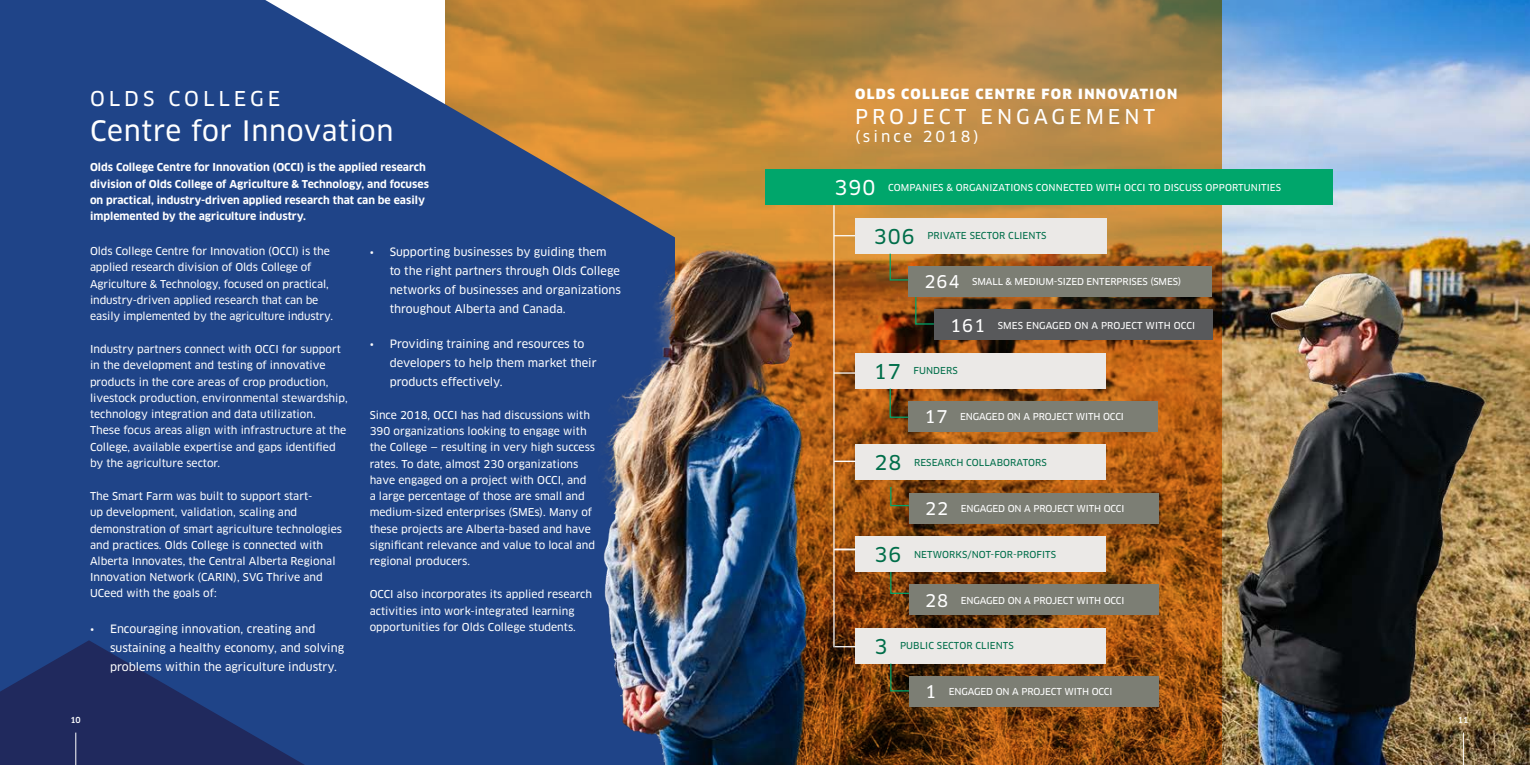
<style>
.page{position:relative;width:1530px;height:765px;background:#fff}
.page>*{position:absolute;margin:0;border:0;box-sizing:border-box;transform-origin:0 0}
.t1{font:27.5px "Clan Pro News";letter-spacing:.025em;color:#fff}
.t2{font:20px "Clan Pro News";letter-spacing:.2em;color:#fff}
.t3{font:15px "Clan Pro News";letter-spacing:.2em;color:#fff}
.t4{font:900 13.75px "Clan Pro";letter-spacing:.1em;color:#fff}
.t5{font:11.25px/18.8px "Clan Pro News";color:#fff}
.t6{font:10.62px/16.2px "Clan Pro News";color:#fff}
.t7{font:700 10.62px/16.2px "Clan Pro";color:#fff}
.t8{font:9.38px "Clan Pro News";letter-spacing:-.01em;color:#fff}
.t9{font:9.38px "Clan Pro News";letter-spacing:.01em;color:#006e4a}
.t10{font:9.38px "Clan Pro News";letter-spacing:.01em;color:#fff}
.t11{font:500 8.12px "Clan Pro";color:#fff}
.s1{font-family:"Clan Pro";font-size:10.62px}
.s2{font-size:20px}
.s3{font-size:17.12px}
</style>
<div class="page">
<img style="left:1222px;top:0;width:308px;height:765px">
<img style="left:675px;top:0;width:547px;height:765px">
<img style="left:730px;top:0;width:612px;height:359px">
<svg style="left:0;top:0;width:675px;height:765px;background:#375083"></svg>
<svg style="left:0;top:640px;width:305px;height:125px;background:#1f346e"></svg>
<hr style="left:1463px;top:733px;width:1px;height:32px;background:#fff">
<hr style="left:75px;top:733px;width:1px;height:32px;background:#fff">
<div style="left:934px;top:310px;width:278px;height:30px;background:#58595b"></div>
<svg style="left:915px;top:297px;width:20px;height:28px"></svg>
<div style="left:765px;top:169px;width:567px;height:36px;background:#00a66b"></div>
<div style="left:855px;top:218px;width:251px;height:36px;background:#ebe9e7"></div>
<div style="left:908px;top:266px;width:304px;height:31px;background:#7c7e74"></div>
<svg style="left:889px;top:253px;width:21px;height:28px"></svg>
<svg style="left:835px;top:235px;width:20px;height:1px"></svg>
<hr style="left:833px;top:205px;width:2px;height:442px;background:#fff">
<div style="left:855px;top:353px;width:251px;height:36px;background:#ebe9e7"></div>
<div style="left:908px;top:401px;width:250px;height:31px;background:#7c7e74"></div>
<svg style="left:889px;top:388px;width:21px;height:30px"></svg>
<hr style="left:834px;top:372px;width:21px;height:2px;background:#fff">
<div style="left:855px;top:444px;width:251px;height:36px;background:#ebe9e7"></div>
<div style="left:909px;top:493px;width:250px;height:31px;background:#7c7e74"></div>
<svg style="left:890px;top:486px;width:20px;height:21px"></svg>
<svg style="left:835px;top:461px;width:21px;height:1px"></svg>
<div style="left:855px;top:536px;width:251px;height:36px;background:#ebe9e7"></div>
<div style="left:855px;top:628px;width:251px;height:36px;background:#ebe9e7"></div>
<div style="left:909px;top:584px;width:250px;height:31px;background:#7c7e74"></div>
<div style="left:909px;top:676px;width:250px;height:31px;background:#7c7e74"></div>
<svg style="left:890px;top:571px;width:20px;height:24px"></svg>
<svg style="left:890px;top:663px;width:20px;height:29px"></svg>
<svg style="left:835px;top:549px;width:21px;height:1px"></svg>
<svg style="left:835px;top:646px;width:21px;height:1px"></svg>
<h2 class="t2" style="left:90px;top:87px;width:192px">OLDS COLLEGE</h2>
<h1 class="t1" style="left:90px;top:114px;width:305px">Centre for Innovation</h1>
<p class="t7" style="left:90px;top:160px;width:341px">Olds College Centre for Innovation (OCCI) is the applied research division of Olds College of Agriculture &amp; Technology, and focuses on practical, industry-driven applied research that can be easily implemented by the agriculture industry.</p>
<p class="t6" style="left:90px;top:243px;width:245px">Olds College Centre for Innovation (OCCI) is the applied research division of Olds College of Agriculture &amp; Technology, focused on practical, industry-driven applied research that can be easily implemented by the agriculture industry.</p>
<p class="t6" style="left:90px;top:341px;width:259px">Industry partners connect with OCCI for support in the development and testing of innovative products in the core areas of crop production, livestock production, environmental stewardship, technology integration and data utilization.<br>These focus areas align with infrastructure at the College, available expertise and gaps identified by the agriculture sector.</p>
<p class="t6" style="left:90px;top:488px;width:254px">The Smart Farm was built to support start-<br>up development, validation, scaling and demonstration of smart agriculture technologies and practices. Olds College is connected with Alberta Innovates, the Central Alberta Regional Innovation Network (CARIN), SVG Thrive and UCeed with the goals of:</p>
<p class="t5" style="left:110px;top:620px;width:236px;text-indent:-20px"><span class="s1">•</span> Encouraging innovation, creating and sustaining a healthy economy, and solving problems within the agriculture industry.</p>
<p class="t5" style="left:390px;top:243px;width:233px;text-indent:-20px"><span class="s1">•</span> Supporting businesses by guiding them<br>to the right partners through Olds College networks of businesses and organizations throughout Alberta and Canada.</p>
<p class="t5" style="left:390px;top:335px;width:209px;text-indent:-20px"><span class="s1">•</span> Providing training and resources to developers to help them market their products effectively.</p>
<p class="t6" style="left:370px;top:407px;width:227px">Since 2018, OCCI has had discussions with 390 organizations looking to engage with the College — resulting in very high success rates. To date, almost 230 organizations have engaged on a project with OCCI, and<br>a large percentage of those are small and medium-sized enterprises (SMEs). Many of these projects are Alberta-based and have significant relevance and value to local and regional producers.</p>
<p class="t6" style="left:370px;top:586px;width:224px">OCCI also incorporates its applied research activities into work-integrated learning opportunities for Olds College students.</p>
<p class="t11" style="left:70px;top:716px;width:12px">10</p>
<p class="t4" style="left:855px;top:86px;width:324px">OLDS COLLEGE CENTRE FOR INNOVATION</p>
<h2 class="t2" style="left:855px;top:105px;width:302px">PROJECT ENGAGEMENT</h2>
<h3 class="t3" style="left:855px;top:128px;width:125px">(since 2018)</h3>
<p class="t10" style="left:835px;top:182px;width:448px"><span class="s2">390</span> COMPANIES &amp; ORGANIZATIONS CONNECTED WITH OCCI TO DISCUSS OPPORTUNITIES</p>
<p class="t9" style="left:874px;top:230px;width:174px"><span class="s2">306</span> PRIVATE SECTOR CLIENTS</p>
<p class="t8" style="left:925px;top:276px;width:258px"><span class="s3">264</span> SMALL &amp; MEDIUM-SIZED ENTERPRISES (SMES)</p>
<p class="t10" style="left:950px;top:320px;width:247px"><span class="s3">161</span> SMES ENGAGED ON A PROJECT WITH OCCI</p>
<p class="t9" style="left:874px;top:365px;width:85px"><span class="s2">17</span> FUNDERS</p>
<p class="t8" style="left:925px;top:411px;width:201px"><span class="s3">17</span> ENGAGED ON A PROJECT WITH OCCI</p>
<p class="t9" style="left:875px;top:457px;width:174px"><span class="s2">28</span> RESEARCH COLLABORATORS</p>
<p class="t8" style="left:925px;top:503px;width:201px"><span class="s3">22</span> ENGAGED ON A PROJECT WITH OCCI</p>
<p class="t9" style="left:875px;top:549px;width:183px"><span class="s2">36</span> NETWORKS/NOT-FOR-PROFITS</p>
<p class="t8" style="left:925px;top:595px;width:201px"><span class="s3">28</span> ENGAGED ON A PROJECT WITH OCCI</p>
<p class="t9" style="left:875px;top:640px;width:141px"><span class="s2">3</span> PUBLIC SECTOR CLIENTS</p>
<p class="t8" style="left:925px;top:686px;width:189px"><span class="s3">1</span> ENGAGED ON A PROJECT WITH OCCI</p>
<p class="t11" style="left:1458px;top:716px;width:12px">11</p>
</div>
